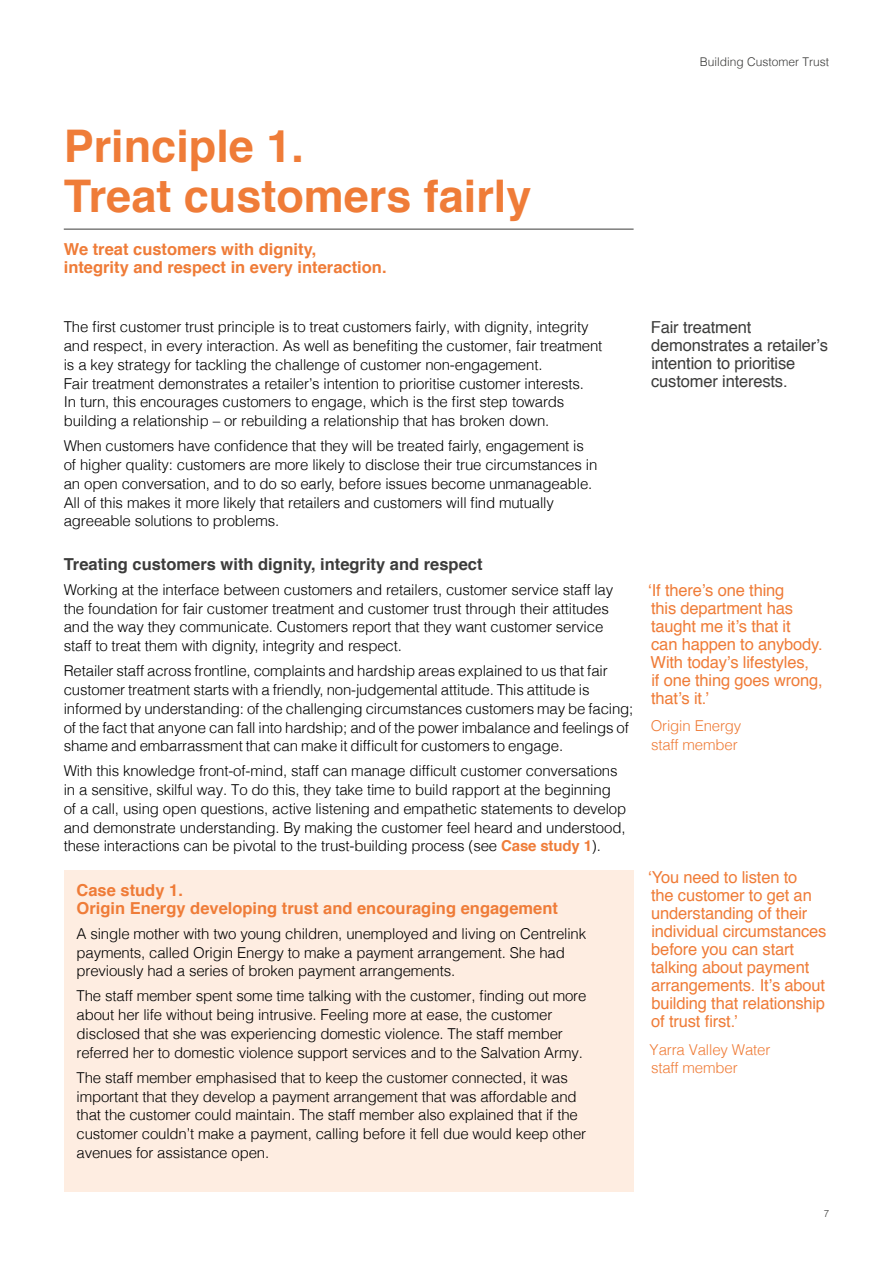
<style>
.page{position:relative;width:893px;height:1263px;background:#fff}
.page>*{position:absolute;margin:0;border:0;box-sizing:border-box;transform-origin:0 0}
.t1{font:700 45px/49.5px "Helvetica";color:#ef7c38}
.t2{font:16.5px/18px "Helvetica";letter-spacing:-.01em;color:#ef7c38}
.t3{font:700 16.5px/18px "Helvetica";color:#ef7c38}
.t4{font:16.5px/18px "Helvetica";letter-spacing:-.01em;color:#3c3c3b}
.t5{font:700 16.5px "Helvetica";color:#3c3c3b}
.t6{font:300 15px/18.8px "Helvetica";letter-spacing:-.01em;color:#000}
.t7{font:300 15px/18.8px "Helvetica";letter-spacing:-.01em;color:#ef7c38}
.t8{font:300 12px "Helvetica";color:#3c3c3b}
.t9{font:300 9.75px "Helvetica";color:#3c3c3b}
.s1{font-weight:700;color:#ef7c38}
</style>
<div class="page">
<hr style="left:64px;top:229px;width:570px;height:1px;background:#3c3c3b">
<div style="left:64px;top:870px;width:570px;height:322px;background:#feede1"></div>
<p class="t8" style="left:700px;top:52px;width:131px">Building Customer Trust</p>
<h1 class="t1" style="left:64px;top:119px;width:469px">Principle 1.<br>Treat customers fairly</h1>
<p class="t3" style="left:64px;top:240px;width:324px">We treat customers with dignity,<br>integrity and respect in every interaction.</p>
<p class="t6" style="left:64px;top:317px;width:540px">The first customer trust principle is to treat customers fairly, with dignity, integrity and respect, in every interaction. As well as benefiting the customer, fair treatment is a key strategy for tackling the challenge of customer non-engagement.<br>Fair treatment demonstrates a retailer’s intention to prioritise customer interests.<br>In turn, this encourages customers to engage, which is the first step towards building a relationship – or rebuilding a relationship that has broken down.</p>
<p class="t6" style="left:64px;top:435px;width:535px">When customers have confidence that they will be treated fairly, engagement is of higher quality: customers are more likely to disclose their true circumstances in an open conversation, and to do so early, before issues become unmanageable.<br>All of this makes it more likely that retailers and customers will find mutually agreeable solutions to problems.</p>
<p class="t5" style="left:64px;top:549px;width:420px">Treating customers with dignity, integrity and respect</p>
<p class="t6" style="left:64px;top:579px;width:551px">Working at the interface between customers and retailers, customer service staff lay the foundation for fair customer treatment and customer trust through their attitudes and the way they communicate. Customers report that they want customer service staff to treat them with dignity, integrity and respect.</p>
<p class="t6" style="left:64px;top:661px;width:571px">Retailer staff across frontline, complaints and hardship areas explained to us that fair customer treatment starts with a friendly, non-judgemental attitude. This attitude is informed by understanding: of the challenging circumstances customers may be facing; of the fact that anyone can fall into hardship; and of the power imbalance and feelings of shame and embarrassment that can make it difficult for customers to engage.</p>
<p class="t6" style="left:64px;top:761px;width:564px">With this knowledge front-of-mind, staff can manage difficult customer conversations in a sensitive, skilful way. To do this, they take time to build rapport at the beginning of a call, using open questions, active listening and empathetic statements to develop and demonstrate understanding. By making the customer feel heard and understood, these interactions can be pivotal to the trust-building process (see <span class="s1">Case study 1</span>).</p>
<p class="t3" style="left:77px;top:880px;width:483px">Case study 1.<br>Origin Energy developing trust and encouraging engagement</p>
<p class="t6" style="left:77px;top:923px;width:511px">A single mother with two young children, unemployed and living on Centrelink payments, called Origin Energy to make a payment arrangement. She had previously had a series of broken payment arrangements.</p>
<p class="t6" style="left:77px;top:986px;width:511px">The staff member spent some time talking with the customer, finding out more about her life without being intrusive. Feeling more at ease, the customer disclosed that she was experiencing domestic violence. The staff member referred her to domestic violence support services and to the Salvation Army.</p>
<p class="t6" style="left:77px;top:1067px;width:511px">The staff member emphasised that to keep the customer connected, it was important that they develop a payment arrangement that was affordable and that the customer could maintain. The staff member also explained that if the customer couldn’t make a payment, calling before it fell due would keep other avenues for assistance open.</p>
<p class="t4" style="left:651px;top:317px;width:179px">Fair treatment demonstrates a retailer’s intention to prioritise customer interests.</p>
<p class="t2" style="left:648px;top:581px;width:176px">‘If there’s one thing<br>this department has taught me it’s that it<br>can happen to anybody.<br>With today’s lifestyles,<br>if one thing goes wrong, that’s it.’</p>
<p class="t7" style="left:651px;top:715px;width:92px">Origin Energy staff member</p>
<p class="t2" style="left:648px;top:868px;width:180px">‘You need to listen to<br>the customer to get an understanding of their individual circumstances before you can start talking about payment arrangements. It’s about building that relationship of trust first.’</p>
<p class="t7" style="left:650px;top:1039px;width:122px">Yarra Valley Water staff member</p>
<p class="t9" style="left:824px;top:1205px;width:7px">7</p>
</div>
